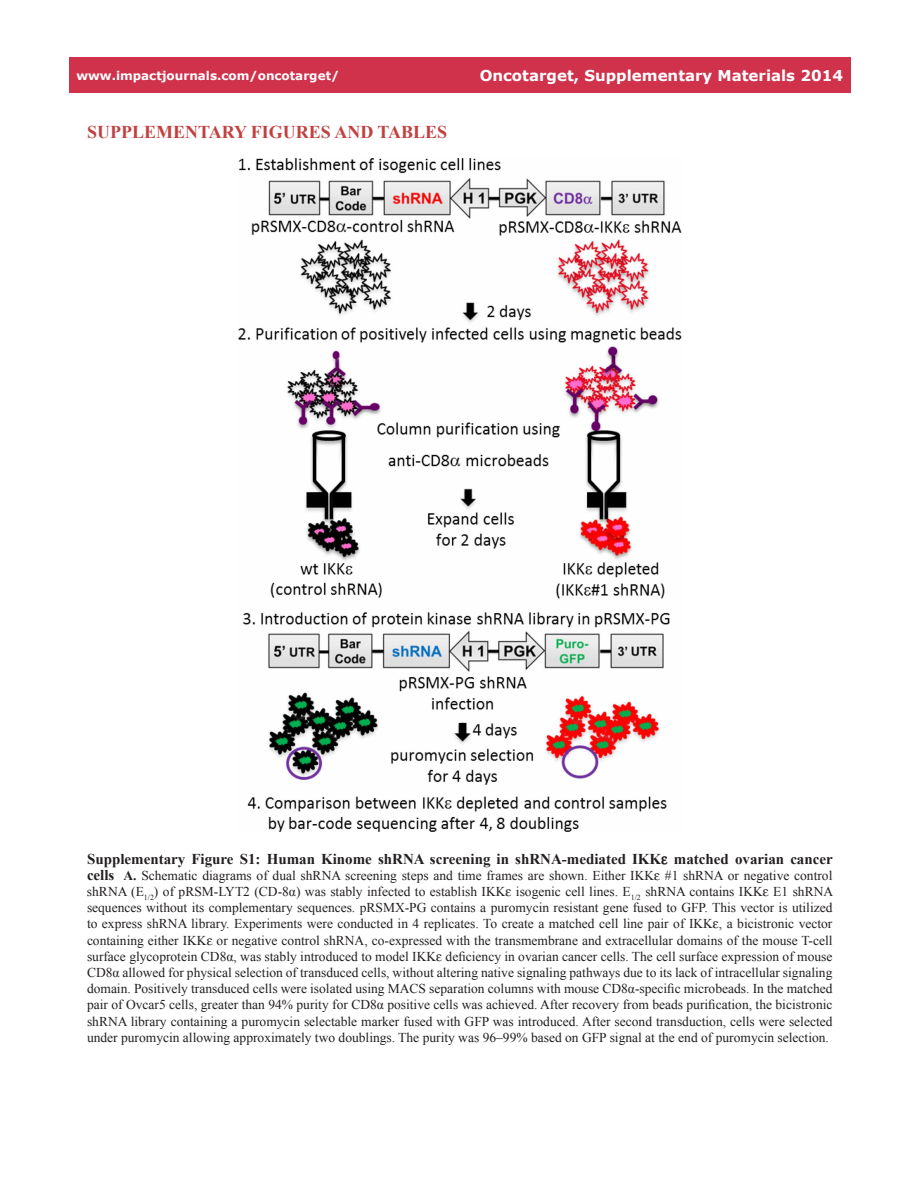
<style>
.page{position:relative;width:918px;height:1188px;background:#fff}
.page>*{position:absolute;margin:0;border:0;box-sizing:border-box;transform-origin:0 0}
.t1{font:700 18px "Times New Roman";color:#c14141}
.t2{font:700 15px "Times New Roman";color:#231f20}
.t3{font:700 15px "Verdana";color:#fff}
.t4{font:13.5px/16.2px "Times New Roman";color:#231f20;text-align:justify}
.t5{font:700 12px "Verdana";color:#fff}
.s1{font-weight:700;font-size:15px}
.s2{font-weight:700}
</style>
<div class="page">
<div style="left:69px;top:57px;width:781px;height:36px;background:#d0324c"></div>
<img style="left:238px;top:158px;width:443px;height:673px">
<p class="t5" style="left:76px;top:67px;width:264px">www.impactjournals.com/oncotarget/</p>
<p class="t3" style="left:480px;top:66px;width:365px">Oncotarget, Supplementary Materials 2014</p>
<h1 class="t1" style="left:87px;top:119px;width:222px">Supplementary Figures</h1>
<h1 class="t1" style="left:334px;top:119px;width:103px">and Tables</h1>
<p class="t2" style="left:87px;top:848px;width:747px">Supplementary Figure S1: Human Kinome shRNA screening in shRNA-mediated IKK matched ovarian cancer</p>
<p class="t4" style="left:87px;top:867px;width:748px"><span class="s1">cells</span> <span class="s2">A.</span> Schematic diagrams of dual shRNA screening steps and time frames are shown. Either IKK #1 shRNA or negative control shRNA (E<sub>1/2</sub>) of pRSM-LYT2 (CD-8α) was stably infected to establish IKK isogenic cell lines. E<sub>1/2</sub> shRNA contains IKK E1 shRNA sequences without its complementary sequences. pRSMX-PG contains a puromycin resistant gene fused to GFP. This vector is utilized to express shRNA library. Experiments were conducted in 4 replicates. To create a matched cell line pair of IKK , a bicistronic vector containing either IKK or negative control shRNA, co-expressed with the transmembrane and extracellular domains of the mouse T-cell surface glycoprotein CD8α, was stably introduced to model IKK deficiency in ovarian cancer cells. The cell surface expression of mouse CD8α allowed for physical selection of transduced cells, without altering native signaling pathways due to its lack of intracellular signaling domain. Positively transduced cells were isolated using MACS separation columns with mouse CD8α-specific microbeads. In the matched pair of Ovcar5 cells, greater than 94% purity for CD8α positive cells was achieved. After recovery from beads purification, the bicistronic shRNA library containing a puromycin selectable marker fused with GFP was introduced. After second transduction, cells were selected under puromycin allowing approximately two doublings. The purity was 96–99% based on GFP signal at the end of puromycin selection.</p>
</div>
